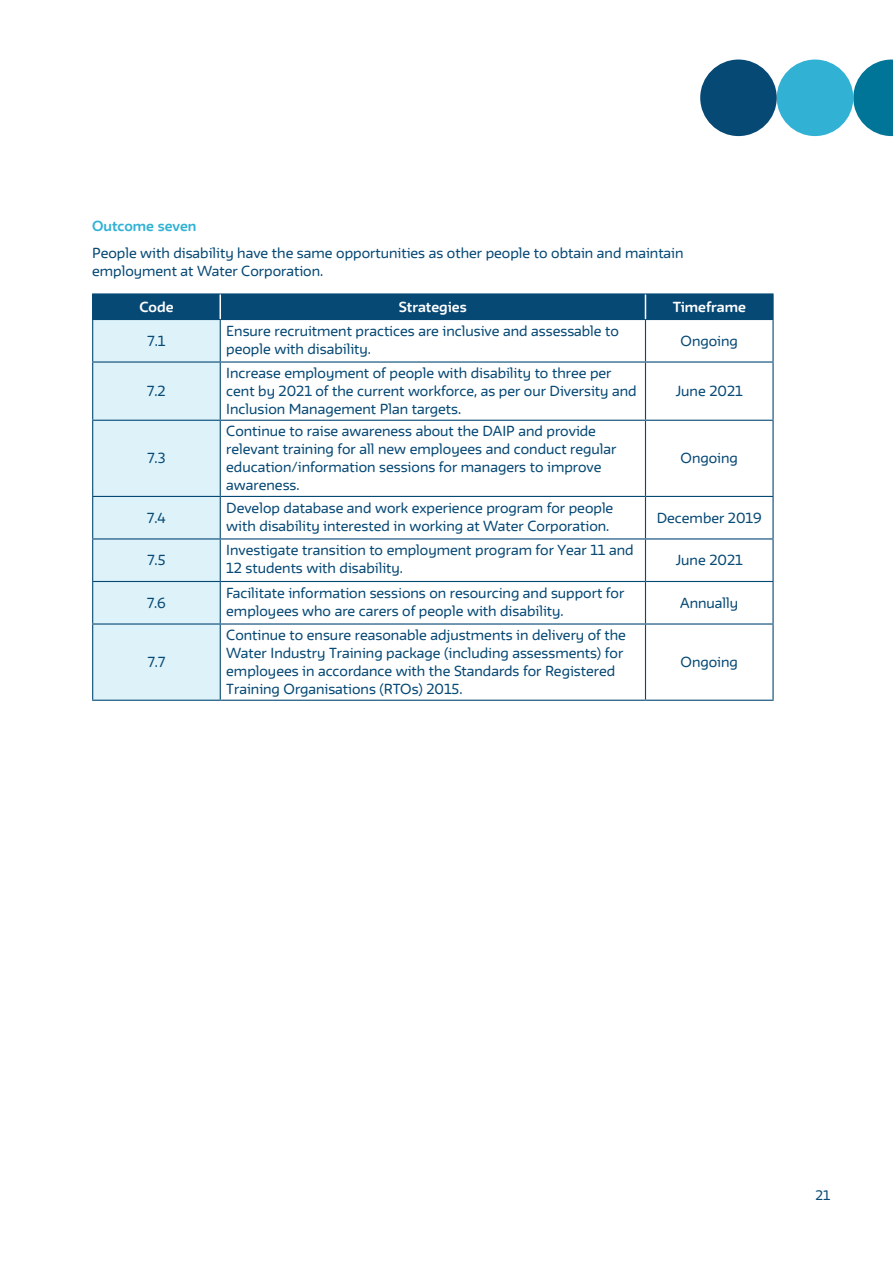
<style>
.page{position:relative;width:893px;height:1263px;background:#fff}
.page>*{position:absolute;margin:0;border:0;box-sizing:border-box;transform-origin:0 0}
.t1{font:12.75px/18px "FWT Irma Round";color:#074975}
.t2{font:700 12.75px "FWT Irma Round";color:#fff}
.t3{font:700 12.75px "FWT Irma Round";color:#31b2d4}
.t4{font:12px "FWT Irma Round";color:#074975}
</style>
<div class="page">
<svg style="left:853px;top:60px;width:40px;height:76px"></svg>
<div style="left:777px;top:60px;width:76px;height:76px;background:#31b2d4;border-radius:50%"></div>
<div style="left:700px;top:60px;width:77px;height:76px;background:#074975;border-radius:50%"></div>
<div style="left:93px;top:294px;width:127px;height:25px;background:#074975"></div>
<div style="left:93px;top:320px;width:127px;height:380px;background:#ddf2f9"></div>
<hr style="left:92px;top:293px;width:128px;height:2px;background:#074975">
<svg style="left:92px;top:295px;width:1px;height:24px"></svg>
<hr style="left:220px;top:293px;width:425px;height:2px;background:#074975">
<hr style="left:645px;top:293px;width:129px;height:2px;background:#074975">
<hr style="left:772px;top:295px;width:2px;height:24px;background:#074975">
<hr style="left:92px;top:319px;width:128px;height:1px;background:#074975">
<hr style="left:92px;top:320px;width:1px;height:41px;background:#074975">
<hr style="left:220px;top:319px;width:425px;height:1px;background:#074975">
<hr style="left:220px;top:320px;width:1px;height:41px;background:#074975">
<hr style="left:645px;top:319px;width:129px;height:1px;background:#074975">
<hr style="left:645px;top:320px;width:1px;height:41px;background:#074975">
<hr style="left:772px;top:320px;width:2px;height:41px;background:#074975">
<hr style="left:92px;top:361px;width:128px;height:2px;background:#074975">
<hr style="left:92px;top:363px;width:1px;height:57px;background:#074975">
<hr style="left:220px;top:361px;width:425px;height:2px;background:#074975">
<hr style="left:220px;top:363px;width:1px;height:57px;background:#074975">
<hr style="left:645px;top:361px;width:129px;height:2px;background:#074975">
<hr style="left:645px;top:363px;width:1px;height:57px;background:#074975">
<hr style="left:772px;top:363px;width:2px;height:57px;background:#074975">
<hr style="left:92px;top:420px;width:128px;height:1px;background:#074975">
<hr style="left:92px;top:421px;width:1px;height:75px;background:#074975">
<hr style="left:220px;top:420px;width:425px;height:1px;background:#074975">
<hr style="left:220px;top:421px;width:1px;height:75px;background:#074975">
<hr style="left:645px;top:420px;width:129px;height:1px;background:#074975">
<hr style="left:645px;top:421px;width:1px;height:75px;background:#074975">
<hr style="left:772px;top:421px;width:2px;height:75px;background:#074975">
<hr style="left:92px;top:496px;width:128px;height:1px;background:#074975">
<hr style="left:92px;top:497px;width:1px;height:41px;background:#074975">
<hr style="left:220px;top:496px;width:425px;height:1px;background:#074975">
<hr style="left:220px;top:497px;width:1px;height:41px;background:#074975">
<hr style="left:645px;top:496px;width:129px;height:1px;background:#074975">
<hr style="left:645px;top:497px;width:1px;height:41px;background:#074975">
<hr style="left:772px;top:497px;width:2px;height:41px;background:#074975">
<hr style="left:92px;top:538px;width:128px;height:1px;background:#074975">
<hr style="left:92px;top:539px;width:1px;height:42px;background:#074975">
<hr style="left:220px;top:538px;width:425px;height:1px;background:#074975">
<hr style="left:220px;top:539px;width:1px;height:42px;background:#074975">
<hr style="left:645px;top:538px;width:129px;height:1px;background:#074975">
<hr style="left:645px;top:539px;width:1px;height:42px;background:#074975">
<hr style="left:772px;top:539px;width:2px;height:42px;background:#074975">
<hr style="left:92px;top:581px;width:128px;height:1px;background:#074975">
<hr style="left:92px;top:582px;width:1px;height:41px;background:#074975">
<hr style="left:220px;top:581px;width:425px;height:1px;background:#074975">
<hr style="left:220px;top:582px;width:1px;height:41px;background:#074975">
<hr style="left:645px;top:581px;width:129px;height:1px;background:#074975">
<hr style="left:645px;top:582px;width:1px;height:41px;background:#074975">
<hr style="left:772px;top:582px;width:2px;height:41px;background:#074975">
<hr style="left:92px;top:623px;width:128px;height:2px;background:#074975">
<hr style="left:92px;top:625px;width:1px;height:75px;background:#074975">
<hr style="left:220px;top:623px;width:425px;height:2px;background:#074975">
<hr style="left:220px;top:625px;width:1px;height:75px;background:#074975">
<hr style="left:645px;top:623px;width:129px;height:2px;background:#074975">
<hr style="left:645px;top:625px;width:1px;height:75px;background:#074975">
<hr style="left:772px;top:625px;width:2px;height:75px;background:#074975">
<hr style="left:92px;top:700px;width:128px;height:1px;background:#074975">
<hr style="left:220px;top:700px;width:425px;height:1px;background:#074975">
<hr style="left:645px;top:700px;width:129px;height:1px;background:#074975">
<hr style="left:219px;top:295px;width:2px;height:24px;background:#fff">
<div style="left:220px;top:294px;width:552px;height:25px;background:#074975"></div>
<p class="t3" style="left:92px;top:216px;width:106px">Outcome seven</p>
<p class="t1" style="left:92px;top:243px;width:593px">People with disability have the same opportunities as other people to obtain and maintain employment at Water Corporation.</p>
<p class="t2" style="left:139px;top:296px;width:36px">Code</p>
<p class="t2" style="left:399px;top:296px;width:69px">Strategies</p>
<p class="t2" style="left:673px;top:296px;width:75px">Timeframe</p>
<p class="t1" style="left:148px;top:331px;width:19px">7.1</p>
<p class="t1" style="left:226px;top:321px;width:394px">Ensure recruitment practices are inclusive and assessable to people with disability.</p>
<p class="t1" style="left:681px;top:331px;width:59px">Ongoing</p>
<p class="t1" style="left:147px;top:381px;width:20px">7.2</p>
<p class="t1" style="left:226px;top:363px;width:412px">Increase employment of people with disability to three per cent by 2021 of the current workforce, as per our Diversity and<br>Inclusion Management Plan targets.</p>
<p class="t1" style="left:676px;top:381px;width:68px">June 2021</p>
<p class="t1" style="left:147px;top:448px;width:20px">7.3</p>
<p class="t1" style="left:226px;top:421px;width:392px">Continue to raise awareness about the DAIP and provide relevant training for all new employees and conduct regular education/information sessions for managers to improve awareness.</p>
<p class="t1" style="left:681px;top:448px;width:59px">Ongoing</p>
<p class="t1" style="left:147px;top:508px;width:20px">7.4</p>
<p class="t1" style="left:226px;top:498px;width:389px">Develop database and work experience program for people with disability interested in working at Water Corporation.</p>
<p class="t1" style="left:657px;top:508px;width:106px">December 2019</p>
<p class="t1" style="left:147px;top:550px;width:20px">7.5</p>
<p class="t1" style="left:226px;top:540px;width:409px">Investigate transition to employment program for Year 11 and<br>12 students with disability.</p>
<p class="t1" style="left:676px;top:550px;width:68px">June 2021</p>
<p class="t1" style="left:147px;top:593px;width:20px">7.6</p>
<p class="t1" style="left:226px;top:583px;width:400px">Facilitate information sessions on resourcing and support for employees who are carers of people with disability.</p>
<p class="t1" style="left:680px;top:593px;width:60px">Annually</p>
<p class="t1" style="left:148px;top:652px;width:19px">7.7</p>
<p class="t1" style="left:226px;top:625px;width:401px">Continue to ensure reasonable adjustments in delivery of the Water Industry Training package (including assessments) for employees in accordance with the Standards for Registered Training Organisations (RTOs) 2015.</p>
<p class="t1" style="left:681px;top:652px;width:59px">Ongoing</p>
<p class="t4" style="left:816px;top:1185px;width:16px">21</p>
</div>
